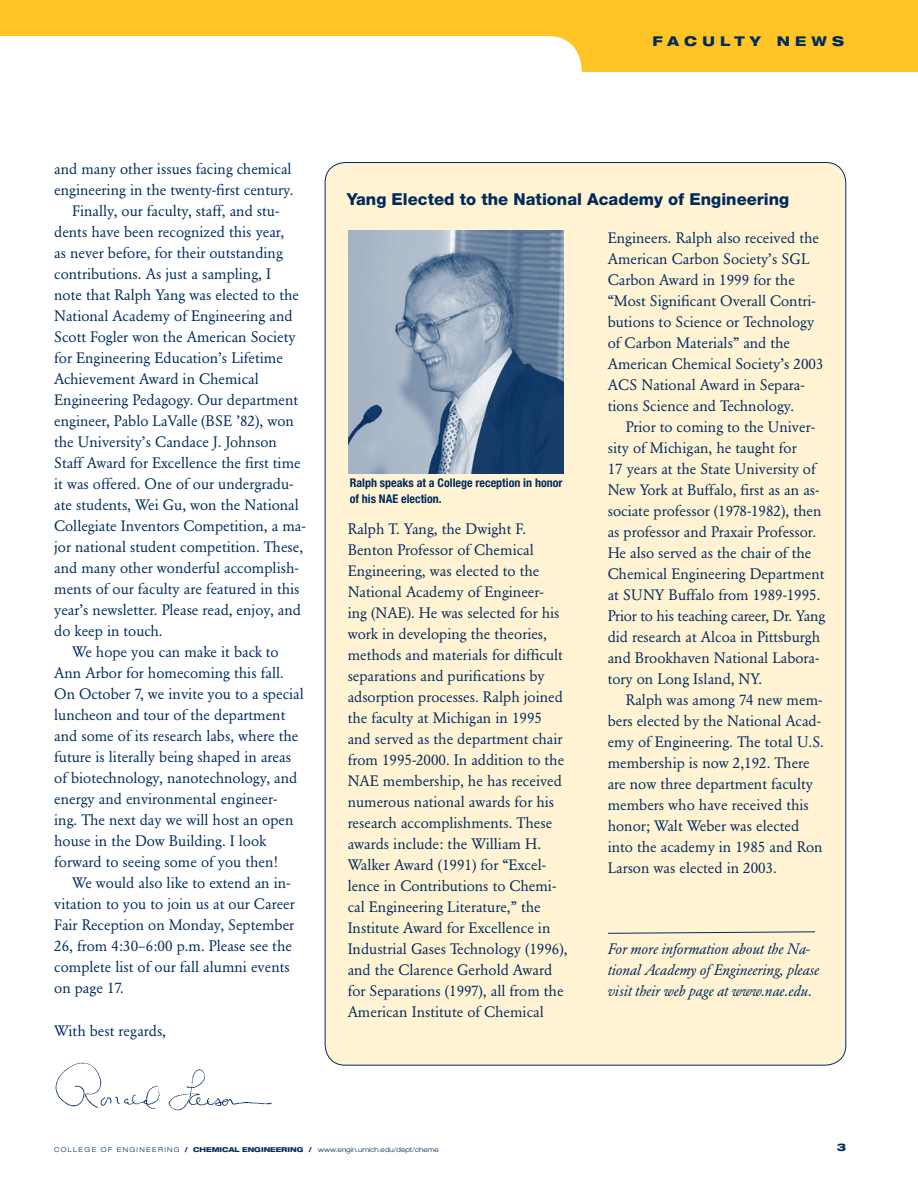
<style>
.page{position:relative;width:918px;height:1188px;background:#fff}
.page>*{position:absolute;margin:0;border:0;box-sizing:border-box;transform-origin:0 0}
.t1{font:800 16.5px "Helvetica Neue LT Std";color:#002b5c}
.t2{font:15px/21px "Garamond BE";color:#002b5c}
.t3{font:italic 15px/21.3px "Garamond BE";color:#002b5c}
.t4{font:800 expanded 13.5px "Helvetica Neue LT Std";letter-spacing:.39em;color:#002b5c}
.t5{font:700 condensed 12px/16.5px "Helvetica Neue LT Std";color:#002b5c}
.t6{font:300 expanded 6.75px "Helvetica Neue LT Std";letter-spacing:.2em;color:#002b5c}
.t7{font:300 expanded 6.75px "Helvetica Neue LT Std";color:#002b5c}
.t8{font:800 expanded 6.75px "Helvetica Neue LT Std";color:#002b5c}
.s1{font-weight:800}
</style>
<div class="page">
<div style="left:0;top:0;width:918px;height:72px;background:#ffc425"></div>
<div style="left:0;top:36px;width:216px;height:72px;background:#fff"></div>
<div style="left:108px;top:36px;width:474px;height:72px;background:#fff;border-radius:34px"></div>
<div style="left:325px;top:163px;width:521px;height:902px;background:#fff3d3;border-radius:20px"></div>
<img style="left:348px;top:231px;width:216px;height:242px">
<svg style="left:608px;top:931px;width:207px;height:3px"></svg>
<img style="left:55px;top:1062px;width:217px;height:49px">
<p class="t4" style="left:652px;top:32px;width:193px">FACULTY NEWS</p>
<p class="t2" style="left:54px;top:159px;width:239px">and many other issues facing chemical</p>
<p class="t2" style="left:54px;top:180px;width:241px">engineering in the twenty-first century.</p>
<p class="t2" style="left:72px;top:201px;width:208px">Finally, our faculty, staff, and stu-</p>
<p class="t2" style="left:54px;top:222px;width:231px">dents have been recognized this year,</p>
<p class="t2" style="left:54px;top:243px;width:230px">as never before, for their outstanding</p>
<p class="t2" style="left:54px;top:264px;width:218px">contributions. As just a sampling, I</p>
<p class="t2" style="left:54px;top:285px;width:246px">note that Ralph Yang was elected to the</p>
<p class="t2" style="left:54px;top:306px;width:240px">National Academy of Engineering and</p>
<p class="t2" style="left:54px;top:327px;width:243px">Scott Fogler won the American Society</p>
<p class="t2" style="left:54px;top:348px;width:230px">for Engineering Education’s Lifetime</p>
<p class="t2" style="left:54px;top:369px;width:206px">Achievement Award in Chemical</p>
<p class="t2" style="left:54px;top:390px;width:246px">Engineering Pedagogy. Our department</p>
<p class="t2" style="left:54px;top:411px;width:241px">engineer, Pablo LaValle (BSE ’82), won</p>
<p class="t2" style="left:54px;top:432px;width:224px">the University’s Candace J. Johnson</p>
<p class="t2" style="left:54px;top:453px;width:248px">Staff Award for Excellence the first time</p>
<p class="t2" style="left:54px;top:474px;width:241px">it was offered. One of our undergradu-</p>
<p class="t2" style="left:54px;top:495px;width:246px">ate students, Wei Gu, won the National</p>
<p class="t2" style="left:54px;top:516px;width:253px">Collegiate Inventors Competition, a ma-</p>
<p class="t2" style="left:54px;top:537px;width:251px">jor national student competition. These,</p>
<p class="t2" style="left:54px;top:558px;width:246px">and many other wonderful accomplish-</p>
<p class="t2" style="left:54px;top:579px;width:247px">ments of our faculty are featured in this</p>
<p class="t2" style="left:54px;top:600px;width:248px">year’s newsletter. Please read, enjoy, and</p>
<p class="t2" style="left:54px;top:621px;width:110px">do keep in touch.</p>
<p class="t2" style="left:72px;top:642px;width:208px">We hope you can make it back to</p>
<p class="t2" style="left:54px;top:663px;width:231px">Ann Arbor for homecoming this fall.</p>
<p class="t2" style="left:54px;top:684px;width:251px">On October 7, we invite you to a special</p>
<p class="t2" style="left:54px;top:705px;width:233px">luncheon and tour of the department</p>
<p class="t2" style="left:54px;top:726px;width:246px">and some of its research labs, where the</p>
<p class="t2" style="left:54px;top:747px;width:238px">future is literally being shaped in areas</p>
<p class="t2" style="left:54px;top:768px;width:245px">of biotechnology, nanotechnology, and</p>
<p class="t2" style="left:54px;top:789px;width:225px">energy and environmental engineer-</p>
<p class="t2" style="left:54px;top:810px;width:241px">ing. The next day we will host an open</p>
<p class="t2" style="left:54px;top:831px;width:214px">house in the Dow Building. I look</p>
<p class="t2" style="left:54px;top:852px;width:225px">forward to seeing some of you then!</p>
<p class="t2" style="left:72px;top:873px;width:220px">We would also like to extend an in-</p>
<p class="t2" style="left:54px;top:894px;width:242px">vitation to you to join us at our Career</p>
<p class="t2" style="left:54px;top:915px;width:242px">Fair Reception on Monday, September</p>
<p class="t2" style="left:54px;top:936px;width:239px">26, from 4:30–6:00 p.m. Please see the</p>
<p class="t2" style="left:54px;top:957px;width:237px">complete list of our fall alumni events</p>
<p class="t2" style="left:54px;top:978px;width:71px">on page 17.</p>
<p class="t2" style="left:54px;top:1020px;width:113px">With best regards,</p>
<p class="t1" style="left:347px;top:189px;width:444px">Yang Elected to the National Academy of Engineering</p>
<p class="t5" style="left:350px;top:474px;width:214px">Ralph speaks at a College reception in honor of his NAE election.</p>
<p class="t2" style="left:348px;top:518px;width:221px">Ralph T. Yang, the Dwight F.<br>Benton Professor of Chemical<br>Engineering, was elected to the<br>National Academy of Engineer-<br>ing (NAE). He was selected for his work in developing the theories, methods and materials for difficult separations and purifications by adsorption processes. Ralph joined the faculty at Michigan in 1995 and served as the department chair from 1995-2000. In addition to the<br>NAE membership, he has received numerous national awards for his research accomplishments. These awards include: the William H.<br>Walker Award (1991) for “Excel&shy;lence in Contributions to Chemi&shy;cal Engineering Literature,” the<br>Institute Award for Excellence in<br>Industrial Gases Technology (1996), and the Clarence Gerhold Award for Separations (1997), all from the<br>American Institute of Chemical</p>
<p class="t2" style="left:608px;top:228px;width:217px">Engineers. Ralph also received the<br>American Carbon Society’s SGL<br>Carbon Award in 1999 for the “Most Significant Overall Contri&shy;butions to Science or Technology of Carbon Materials” and the<br>American Chemical Society’s 2003<br>ACS National Award in Separa&shy;tions Science and Technology.</p>
<p class="t2" style="left:608px;top:417px;width:219px;text-indent:18px">Prior to coming to the Univer&shy;sity of Michigan, he taught for<br>17 years at the State University of New York at Buffalo, first as an as&shy;sociate professor (1978-1982), then as professor and Praxair Professor.<br>He also served as the chair of the Chemical Engineering Department at SUNY Buffalo from 1989-1995.<br>Prior to his teaching career, Dr. Yang did research at Alcoa in Pittsburgh and Brookhaven National Labora&shy;tory on Long Island, NY.</p>
<p class="t2" style="left:608px;top:690px;width:218px;text-indent:18px">Ralph was among 74 new mem&shy;bers elected by the National Acad&shy;emy of Engineering. The total U.S. membership is now 2,192. There are now three department faculty members who have received this honor; Walt Weber was elected into the academy in 1985 and Ron<br>Larson was elected in 2003.</p>
<p class="t3" style="left:608px;top:938px;width:213px">For more information about the Na&shy;tional Academy of Engineering, please visit their web page at www.nae.edu.</p>
<p class="t6" style="left:54px;top:1145px;width:195px">college of engineering <span class="s1">/ CHEMICAL ENGINEE</span></p>
<p class="t8" style="left:281px;top:1145px;width:13px">RING</p>
<p class="t7" style="left:309px;top:1145px;width:132px"><span class="s1">/</span> www.engin.umich.edu/dept/cheme</p>
</div>
